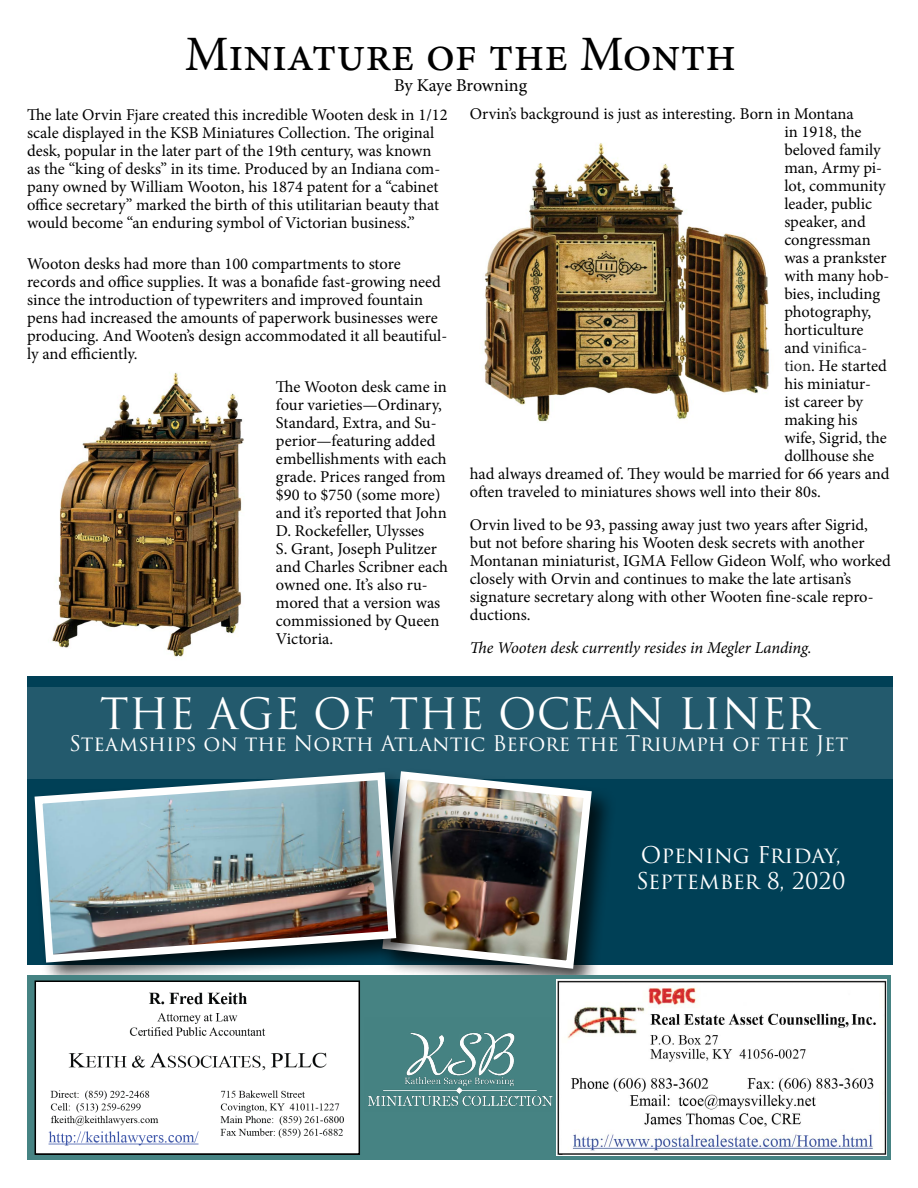
<style>
.page{position:relative;width:918px;height:1188px;background:#fff}
.page>*{position:absolute;margin:0;border:0;box-sizing:border-box;transform-origin:0 0}
.t1{font:49.5px "Minion Pro";color:#000}
.t2{font:42px "Trajan Pro 3";color:#fff}
.t3{font:22.5px/25.5px "Trajan Pro 3";color:#fff}
.t4{font:21px "Trajan Pro 3";letter-spacing:-.005em;color:#fff}
.t5{font:18px "Minion Pro";color:#000}
.t6{font:16.5px/18px "Minion Pro";letter-spacing:-.005em;color:#000}
.t7{font:italic 16.5px "Minion Pro";letter-spacing:-.01em;color:#000}
.t8{font:16.5px "Minion Pro";color:#222}
.s1{color:#000}
.s2{color:#222}
</style>
<div class="page">
<img style="left:52px;top:372px;width:192px;height:285px">
<img style="left:484px;top:143px;width:286px;height:279px">
<div style="left:27px;top:676px;width:865px;height:289px;background:#004056"></div>
<div style="left:27px;top:688px;width:865px;height:91px;background:#235a6d"></div>
<div style="left:379px;top:767px;width:238px;height:226px;background:#000;opacity:.75"></div>
<img style="left:379px;top:767px;width:217px;height:206px">
<div style="left:31px;top:768px;width:390px;height:220px;background:#000;opacity:.75"></div>
<img style="left:31px;top:768px;width:369px;height:199px">
<div style="left:27px;top:976px;width:864px;height:184px;background:#468383"></div>
<img style="left:38px;top:984px;width:319px;height:168px">
<div style="left:35px;top:981px;width:325px;height:174px;border:2px solid #000"></div>
<img style="left:368px;top:1032px;width:185px;height:75px">
<img style="left:556px;top:979px;width:331px;height:176px">
<h1 class="t1" style="left:185px;top:21px;width:553px">Miniature of the Month</h1>
<p class="t5" style="left:394px;top:73px;width:135px">By Kaye Browning</p>
<p class="t6" style="left:27px;top:106px;width:422px">The late Orvin Fjare created this incredible Wooten desk in 1/12 scale displayed in the KSB Miniatures Collection. The original desk, popular in the later part of the 19th century, was known as the “king of desks” in its time. Produced by an Indiana com&shy;pany owned by William Wooton, his 1874 patent for a “cabinet office secretary” marked the birth of this utilitarian beauty that would become “an enduring symbol of Victorian business.”</p>
<p class="t6" style="left:27px;top:254px;width:422px">Wooton desks had more than 100 compartments to store records and office supplies. It was a bonafide fast-growing need since the introduction of typewriters and improved fountain pens had increased the amounts of paperwork businesses were producing. And Wooten’s design accommodated it all beautiful&shy;ly and efficiently.</p>
<p class="t6" style="left:276px;top:377px;width:174px">The Wooton desk came in four varieties—Ordinary,<br>Standard, Extra, and Su&shy;perior—featuring added embellishments with each grade. Prices ranged from $90 to $750 (some more) and it’s reported that John<br>D. Rockefeller, Ulysses<br>S. Grant, Joseph Pulitzer and Charles Scribner each owned one. It’s also ru&shy;mored that a version was commissioned by Queen<br>Victoria.</p>
<p class="t6" style="left:470px;top:104px;width:385px">Orvin’s background is just as interesting. Born in Montana</p>
<p class="t6" style="left:784px;top:122px;width:79px">in 1918, the</p>
<p class="t6" style="left:784px;top:140px;width:98px">beloved family</p>
<p class="t6" style="left:784px;top:158px;width:99px">man, Army pi-</p>
<p class="t6" style="left:784px;top:176px;width:103px">lot, community</p>
<p class="t6" style="left:784px;top:194px;width:89px">leader, public</p>
<p class="t6" style="left:784px;top:212px;width:83px">speaker, and</p>
<p class="t6" style="left:784px;top:230px;width:88px">congressman</p>
<p class="t6" style="left:784px;top:248px;width:104px">was a prankster</p>
<p class="t6" style="left:784px;top:266px;width:107px">with many hob-</p>
<p class="t6" style="left:784px;top:284px;width:97px">bies, including</p>
<p class="t6" style="left:784px;top:302px;width:88px">photography,</p>
<p class="t6" style="left:784px;top:320px;width:81px">horticulture</p>
<p class="t8" style="left:784px;top:336px;width:85px"><span class="s1">and</span> vinifica-</p>
<p class="t6" style="left:784px;top:356px;width:104px"><span class="s2">tion</span>. He started</p>
<p class="t6" style="left:784px;top:374px;width:88px">his miniatur-</p>
<p class="t6" style="left:784px;top:392px;width:81px">ist career by</p>
<p class="t6" style="left:784px;top:410px;width:75px">making his</p>
<p class="t6" style="left:784px;top:428px;width:104px">wife, Sigrid, the</p>
<p class="t6" style="left:784px;top:446px;width:91px">dollhouse she</p>
<p class="t6" style="left:470px;top:464px;width:421px">had always dreamed of. They would be married for 66 years and</p>
<p class="t6" style="left:470px;top:482px;width:353px">often traveled to miniatures shows well into their 80s.</p>
<p class="t6" style="left:470px;top:515px;width:423px">Orvin lived to be 93, passing away just two years after Sigrid, but not before sharing his Wooten desk secrets with another Montanan miniaturist, IGMA Fellow Gideon Wolf, who worked closely with Orvin and continues to make the late artisan’s signature secretary along with other Wooten fine-scale repro&shy;ductions.</p>
<p class="t7" style="left:470px;top:636px;width:343px">The Wooten desk currently resides in Megler Landing.</p>
<h2 class="t2" style="left:100px;top:685px;width:719px">THE AGE OF THE OCEAN LINER</h2>
<p class="t4" style="left:69px;top:729px;width:781px">Steamships on the North Atlantic Before the Triumph of the Jet</p>
<h3 class="t3" style="left:636px;top:843px;width:211px">Opening Friday,<br>September 8, 2020</h3>
</div>
